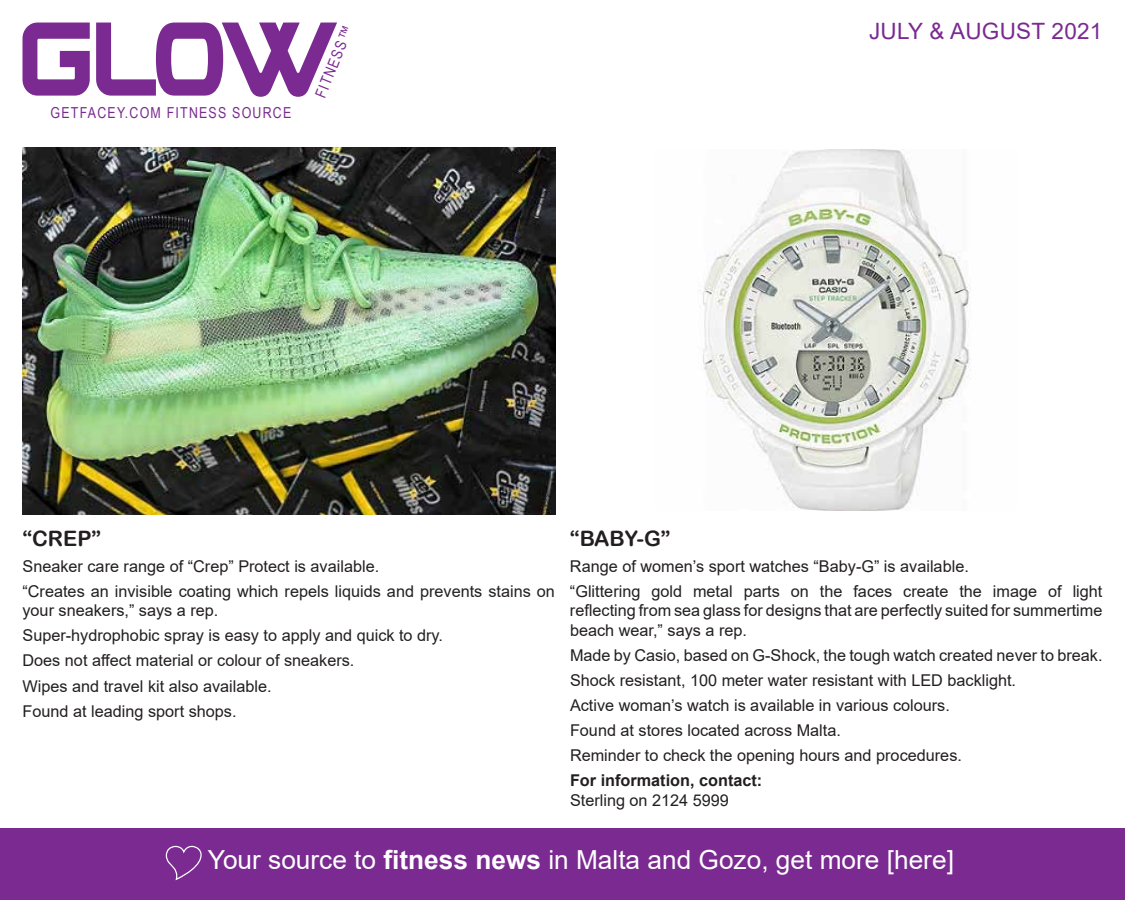
<style>
.page{position:relative;width:1125px;height:900px;background:#fff}
.page>*{position:absolute;margin:0;border:0;box-sizing:border-box;transform-origin:0 0}
.t1{font:26.25px "Arial";color:#fff}
.t2{font:22.5px "Arial";letter-spacing:.01em;color:#7a2a90}
.t3{font:21.25px "Arial Rounded MT Bold";color:#231f20}
.t4{font:16.25px/25.1px "Arial";color:#231f20}
.t5{font:700 16.25px "Arial";color:#231f20}
.t6{font:15.12px "Arial Narrow";letter-spacing:.08em;color:#7a2a90}
.s1{font-family:"Arial"}
.s2{font-weight:700}
</style>
<div class="page">
<div style="left:0;top:828px;width:1125px;height:72px;background:#7a2a90"></div>
<svg style="left:22px;top:23px;width:315px;height:74px"></svg>
<svg style="left:165px;top:845px;width:37px;height:36px"></svg>
<img style="left:698px;top:149px;width:273px;height:361px">
<img style="left:22px;top:148px;width:533px;height:367px">
<p class="t6" style="left:51px;top:101px;width:242px">GETFACEY.COM FITNESS SOURCE</p>
<p class="t6" style="left:310px;top:93px;width:77px;rotate:-68deg">FITNESS<span class="s1">™</span></p>
<h2 class="t2" style="left:869px;top:15px;width:235px">JULY &amp; AUGUST 2021</h2>
<h3 class="t3" style="left:22px;top:526px;width:80px">“CREP”</h3>
<p class="t4" style="left:22px;top:553px;width:534px">Sneaker care range of “Crep” Protect is available.<br>“Creates an invisible coating which repels liquids and prevents stains on</p>
<p class="t4" style="left:22px;top:598px;width:422px">your sneakers,” says a rep.<br>Super-hydrophobic spray is easy to apply and quick to dry.<br>Does not affect material or colour of sneakers.<br>Wipes and travel kit also available.<br>Found at leading sport shops.</p>
<h3 class="t3" style="left:570px;top:526px;width:102px">“BABY-G”</h3>
<p class="t4" style="left:570px;top:553px;width:534px">Range of women’s sport watches “Baby-G” is available.<br>“Glittering gold metal parts on the faces create the image of light</p>
<p class="t4" style="left:570px;top:601px;width:534px;line-height:19.5px">reflecting from sea glass for designs that are perfectly suited for summertime beach wear,” says a rep.</p>
<p class="t4" style="left:570px;top:642px;width:534px">Made by Casio, based on G-Shock, the tough watch created never to break.<br>Shock resistant, 100 meter water resistant with LED backlight.<br>Active woman’s watch is available in various colours.<br>Found at stores located across Malta.<br>Reminder to check the opening hours and procedures.</p>
<p class="t5" style="left:570px;top:769px;width:194px">For information, contact:</p>
<p class="t4" style="left:570px;top:788px;width:160px">Sterling on 2124 5999</p>
<h1 class="t1" style="left:208px;top:841px;width:748px">Your source to <span class="s2">fitness news</span> in Malta and Gozo, get more [here]</h1>
</div>
